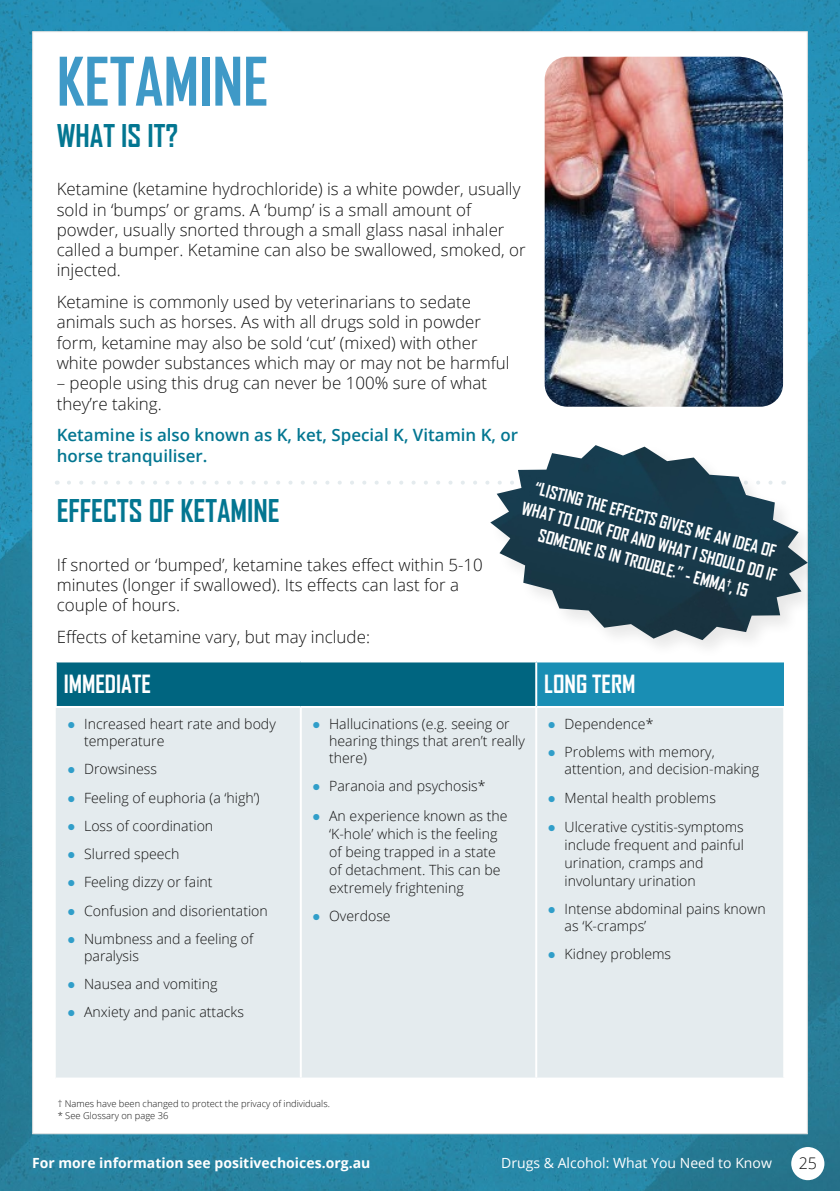
<style>
.page{position:relative;width:840px;height:1191px;background:#fff}
.page>*{position:absolute;margin:0;border:0;box-sizing:border-box;transform-origin:0 0}
.t1{font:700 64px "Agency FB";color:#3f99c7}
.t2{font:700 30px "Agency FB";color:#037691}
.t3{font:700 24px "Agency FB";color:#fff}
.t4{font:300 17px/20.2px "Open Sans";color:#121212}
.t5{font:700 17px/22.6px "Agency FB";color:#fff;text-align:center}
.t6{font:600 17px/20.2px "Open Sans";color:#037691}
.t7{font:300 16px "Open Sans";color:#121212}
.t8{font:300 14.2px/18px "Open Sans";color:#121212}
.t9{font:700 14px "Open Sans";color:#fff}
.t10{font:14px "Open Sans";color:#fff}
.t11{font:300 9.4px/12px "Open Sans";color:#121212}
.s1{font-family:"Calibri";color:#309ec9}
</style>
<div class="page">
<img style="left:0;top:0;width:839px;height:1191px">
<div style="left:790px;top:1147px;width:34px;height:33px;background:#fff;border-radius:50%"></div>
<div style="left:32px;top:31px;width:775px;height:1103px;background:#fff;border:1px solid #e1e1e1"></div>
<img style="left:544px;top:57px;width:238px;height:350px">
<div style="left:56px;top:661px;width:480px;height:46px;background:#006580"></div>
<div style="left:536px;top:661px;width:247px;height:46px;background:#198eb4"></div>
<div style="left:56px;top:708px;width:726px;height:369px;background:#e4ebee"></div>
<hr style="left:299px;top:708px;width:2px;height:369px;background:#fff">
<hr style="left:535px;top:708px;width:2px;height:369px;background:#fff">
<hr style="left:55px;top:662px;width:2px;height:44px;background:#fff">
<hr style="left:55px;top:660px;width:245px;height:2px;background:#fff">
<hr style="left:300px;top:660px;width:236px;height:2px;background:#fff">
<hr style="left:55px;top:706px;width:245px;height:2px;background:#fff">
<hr style="left:300px;top:706px;width:236px;height:2px;background:#fff">
<hr style="left:535px;top:662px;width:2px;height:44px;background:#fff">
<hr style="left:536px;top:660px;width:247px;height:2px;background:#fff">
<hr style="left:536px;top:706px;width:248px;height:2px;background:#fff">
<svg style="left:69px;top:481px;width:418px;height:3px"></svg>
<div style="left:487px;top:442px;width:338px;height:217px;background:#121212;opacity:.1"></div>
<img style="left:490px;top:445px;width:317px;height:195px">
<h1 class="t1" style="left:57px;top:42px;width:213px">KETAMINE</h1>
<h2 class="t2" style="left:57px;top:117px;width:123px">WHAT IS IT?</h2>
<p class="t4" style="left:57px;top:178px;width:470px">Ketamine (ketamine hydrochloride) is a white powder, usually sold in ‘bumps’ or grams. A ‘bump’ is a small amount of powder, usually snorted through a small glass nasal inhaler called a bumper. Ketamine can also be swallowed, smoked, or injected.</p>
<p class="t4" style="left:57px;top:291px;width:454px">Ketamine is commonly used by veterinarians to sedate animals such as horses. As with all drugs sold in powder form, ketamine may also be sold ‘cut’ (mixed) with other white powder substances which may or may not be harmful</p>
<p class="t4" style="left:57px;top:372px;width:431px">– people using this drug can never be 100% sure of what they’re taking.</p>
<p class="t6" style="left:57px;top:424px;width:462px">Ketamine is also known as K, ket, Special K, Vitamin K, or horse tranquiliser.</p>
<h2 class="t2" style="left:57px;top:492px;width:224px">EFFECTS OF KETAMINE</h2>
<p class="t4" style="left:57px;top:554px;width:427px">If snorted or ‘bumped’, ketamine takes effect within 5-10 minutes (longer if swallowed). Its effects can last for a couple of hours.</p>
<p class="t4" style="left:57px;top:626px;width:314px">Effects of ketamine vary, but may include:</p>
<p class="t5" style="left:531px;top:474px;width:264px;rotate:15deg">“LISTING THE EFFECTS GIVES ME AN IDEA OF<br>WHAT TO LOOK FOR AND WHAT I SHOULD DO IF<br>SOMEONE IS IN TROUBLE.” - EMMA<sup>†</sup>, 15</p>
<h3 class="t3" style="left:64px;top:669px;width:89px">IMMEDIATE</h3>
<h3 class="t3" style="left:544px;top:669px;width:93px">LONG TERM</h3>
<p class="t8" style="left:84px;top:715px;width:193px;line-height:17px;text-indent:-17px"><span class="s1">●</span> Increased heart rate and body temperature</p>
<p class="t8" style="left:67px;top:759px;width:91px"><span class="s1">●</span> Drowsiness</p>
<p class="t8" style="left:67px;top:788px;width:194px"><span class="s1">●</span> Feeling of euphoria (a ‘high’)</p>
<p class="t8" style="left:67px;top:816px;width:148px"><span class="s1">●</span> Loss of coordination</p>
<p class="t8" style="left:67px;top:844px;width:114px"><span class="s1">●</span> Slurred speech</p>
<p class="t8" style="left:67px;top:873px;width:147px"><span class="s1">●</span> Feeling dizzy or faint</p>
<p class="t8" style="left:67px;top:901px;width:202px"><span class="s1">●</span> Confusion and disorientation</p>
<p class="t8" style="left:84px;top:930px;width:171px;line-height:17px;text-indent:-17px"><span class="s1">●</span> Numbness and a feeling of paralysis</p>
<p class="t8" style="left:67px;top:974px;width:152px"><span class="s1">●</span> Nausea and vomiting</p>
<p class="t8" style="left:67px;top:1002px;width:178px"><span class="s1">●</span> Anxiety and panic attacks</p>
<p class="t8" style="left:329px;top:715px;width:197px;line-height:17px;text-indent:-17px"><span class="s1">●</span> Hallucinations (e.g. seeing or hearing things that aren’t really there)</p>
<p class="t8" style="left:312px;top:776px;width:175px"><span class="s1">●</span> Paranoia and psychosis*</p>
<p class="t8" style="left:329px;top:806px;width:180px;text-indent:-17px"><span class="s1">●</span> An experience known as the ‘K-hole’ which is the feeling of being trapped in a state of detachment. This can be extremely frightening</p>
<p class="t8" style="left:312px;top:906px;width:80px"><span class="s1">●</span> Overdose</p>
<p class="t8" style="left:547px;top:714px;width:107px"><span class="s1">●</span> Dependence*</p>
<p class="t8" style="left:564px;top:743px;width:196px;line-height:17px;text-indent:-17px"><span class="s1">●</span> Problems with memory, attention, and decision-making</p>
<p class="t8" style="left:547px;top:788px;width:170px"><span class="s1">●</span> Mental health problems</p>
<p class="t8" style="left:564px;top:817px;width:181px;text-indent:-17px"><span class="s1">●</span> Ulcerative cystitis-symptoms include frequent and painful urination, cramps and involuntary urination</p>
<p class="t8" style="left:564px;top:900px;width:202px;line-height:17px;text-indent:-17px"><span class="s1">●</span> Intense abdominal pains known as ‘K-cramps’</p>
<p class="t8" style="left:547px;top:945px;width:125px"><span class="s1">●</span> Kidney problems</p>
<p class="t11" style="left:58px;top:1097px;width:273px">† Names have been changed to protect the privacy of individuals. * See Glossary on page 36</p>
<p class="t9" style="left:32px;top:1152px;width:339px">For more information see positivechoices.org.au</p>
<p class="t10" style="left:501px;top:1152px;width:272px">Drugs &amp; Alcohol: What You Need to Know</p>
<p class="t7" style="left:798px;top:1152px;width:20px">25</p>
</div>
